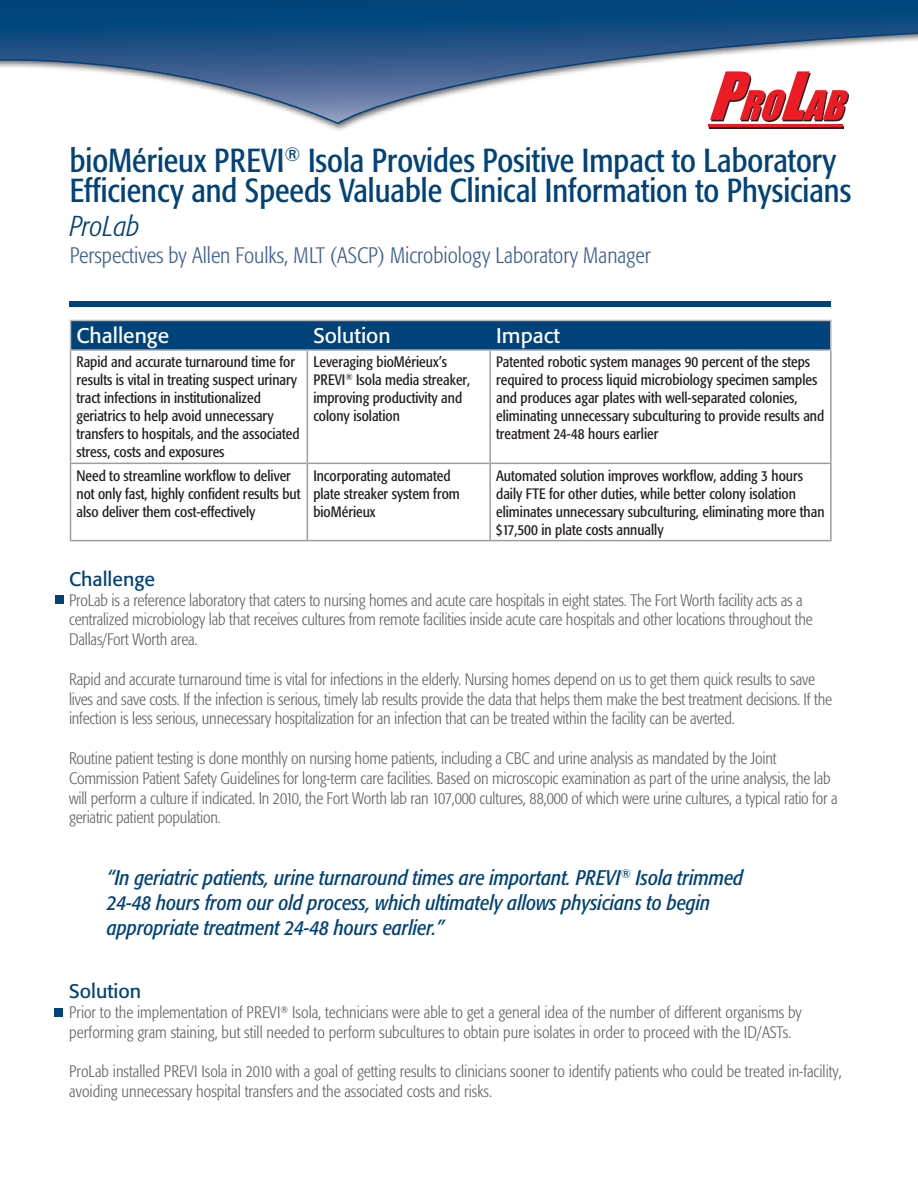
<style>
.page{position:relative;width:918px;height:1188px;background:#fff}
.page>*{position:absolute;margin:0;border:0;box-sizing:border-box;transform-origin:0 0}
.t1{font:condensed 33px/30px "Formata";color:#004279}
.t2{font:italic 300 condensed 28.5px "Formata";color:#004279}
.t3{font:300 condensed 22.2px "Formata";color:#406090}
.t4{font:italic condensed 21px/25.2px "Formata";color:#004279}
.t5{font:21px "Formata";color:#fff}
.t6{font:19.5px "Formata";color:#004279}
.t7{font:300 condensed 16.5px/19.8px "Formata";letter-spacing:-.01em;color:#636466}
.t8{font:condensed 15px/18px "Formata";color:#231f20}
</style>
<div class="page">
<div style="left:70px;top:301px;width:761px;height:5px;background:#004279"></div>
<div style="left:55px;top:595px;width:9px;height:8px;background:#004279"></div>
<hr style="left:307px;top:351px;width:1px;height:112px;background:#9f9c9c">
<hr style="left:489px;top:351px;width:2px;height:112px;background:#9f9c9c">
<hr style="left:70px;top:463px;width:237px;height:1px;background:#9f9c9c">
<hr style="left:307px;top:463px;width:183px;height:1px;background:#9f9c9c">
<hr style="left:307px;top:464px;width:1px;height:76px;background:#9f9c9c">
<hr style="left:490px;top:463px;width:342px;height:1px;background:#9f9c9c">
<hr style="left:489px;top:464px;width:2px;height:76px;background:#9f9c9c">
<hr style="left:70px;top:540px;width:237px;height:1px;background:#9f9c9c">
<hr style="left:307px;top:540px;width:183px;height:1px;background:#9f9c9c">
<hr style="left:490px;top:540px;width:342px;height:1px;background:#9f9c9c">
<hr style="left:70px;top:351px;width:1px;height:112px;background:#9f9c9c">
<hr style="left:830px;top:351px;width:2px;height:112px;background:#9f9c9c">
<hr style="left:70px;top:464px;width:1px;height:76px;background:#9f9c9c">
<hr style="left:830px;top:464px;width:2px;height:76px;background:#9f9c9c">
<div style="left:70px;top:320px;width:760px;height:29px;background:#004279"></div>
<hr style="left:307px;top:320px;width:183px;height:1px;background:#b8babc">
<hr style="left:490px;top:320px;width:342px;height:1px;background:#b8babc">
<hr style="left:830px;top:321px;width:2px;height:28px;background:#b8babc">
<hr style="left:70px;top:349px;width:237px;height:2px;background:#b8babc">
<hr style="left:307px;top:349px;width:183px;height:2px;background:#b8babc">
<hr style="left:490px;top:349px;width:342px;height:2px;background:#b8babc">
<div style="left:54px;top:1008px;width:8px;height:8px;background:#004279"></div>
<svg style="left:0;top:0;width:918px;height:126px"></svg>
<hr style="left:709px;top:126px;width:134px;height:3px;background:#231f20">
<svg style="left:710px;top:71px;width:139px;height:51px"></svg>
<hr style="left:708px;top:125px;width:134px;height:2px;background:#ed1c24">
<h1 class="t1" style="left:70px;top:146px;width:783px">bioMérieux PREVI<sup>®</sup> Isola Provides Positive Impact to Laboratory<br>Efficiency and Speeds Valuable Clinical Information to Physicians</h1>
<h2 class="t2" style="left:70px;top:210px;width:72px">ProLab</h2>
<h3 class="t3" style="left:70px;top:243px;width:583px">Perspectives by Allen Foulks, MLT (ASCP) Microbiology Laboratory Manager</h3>
<p class="t5" style="left:76px;top:323px;width:94px">Challenge</p>
<p class="t5" style="left:313px;top:323px;width:79px">Solution</p>
<p class="t5" style="left:496px;top:323px;width:65px">Impact</p>
<p class="t8" style="left:76px;top:353px;width:225px">Rapid and accurate turnaround time for results is vital in treating suspect urinary tract infections in institutionalized geriatrics to help avoid unnecessary transfers to hospitals, and the associated stress, costs and exposures</p>
<p class="t8" style="left:313px;top:353px;width:159px">Leveraging bioMérieux’s<br>PREVI<sup>®</sup> Isola media streaker, improving productivity and colony isolation</p>
<p class="t8" style="left:496px;top:353px;width:330px">Patented robotic system manages 90 percent of the steps required to process liquid microbiology specimen samples and produces agar plates with well-separated colonies, eliminating unnecessary subculturing to provide results and treatment 24-48 hours earlier</p>
<p class="t8" style="left:77px;top:466px;width:225px">Need to streamline workflow to deliver not only fast, highly confident results but also deliver them cost-effectively</p>
<p class="t8" style="left:313px;top:466px;width:148px">Incorporating automated plate streaker system from bioMérieux</p>
<p class="t8" style="left:496px;top:466px;width:330px">Automated solution improves workflow, adding 3 hours daily FTE for other duties, while better colony isolation eliminates unnecessary subculturing, eliminating more than $17,500 in plate costs annually</p>
<p class="t6" style="left:69px;top:567px;width:88px">Challenge</p>
<p class="t7" style="left:69px;top:590px;width:745px">ProLab is a reference laboratory that caters to nursing homes and acute care hospitals in eight states. The Fort Worth facility acts as a centralized microbiology lab that receives cultures from remote facilities inside acute care hospitals and other locations throughout the<br>Dallas/Fort Worth area.</p>
<p class="t7" style="left:69px;top:669px;width:765px">Rapid and accurate turnaround time is vital for infections in the elderly. Nursing homes depend on us to get them quick results to save lives and save costs. If the infection is serious, timely lab results provide the data that helps them make the best treatment decisions. If the infection is less serious, unnecessary hospitalization for an infection that can be treated within the facility can be averted.</p>
<p class="t7" style="left:69px;top:749px;width:770px">Routine patient testing is done monthly on nursing home patients, including a CBC and urine analysis as mandated by the Joint Commission Patient Safety Guidelines for long-term care facilities. Based on microscopic examination as part of the urine analysis, the lab will perform a culture if indicated. In 2010, the Fort Worth lab ran 107,000 cultures, 88,000 of which were urine cultures, a typical ratio for a geriatric patient population.</p>
<p class="t4" style="left:107px;top:865px;width:638px">“In geriatric patients, urine turnaround times are important. PREVI<sup>®</sup> Isola trimmed<br>24-48 hours from our old process, which ultimately allows physicians to begin appropriate treatment 24-48 hours earlier.”</p>
<p class="t6" style="left:69px;top:980px;width:73px">Solution</p>
<p class="t7" style="left:69px;top:1003px;width:734px">Prior to the implementation of PREVI<sup>®</sup> Isola, technicians were able to get a general idea of the number of different organisms by performing gram staining, but still needed to perform subcultures to obtain pure isolates in order to proceed with the ID/ASTs.</p>
<p class="t7" style="left:69px;top:1062px;width:774px">ProLab installed PREVI Isola in 2010 with a goal of getting results to clinicians sooner to identify patients who could be treated in-facility, avoiding unnecessary hospital transfers and the associated costs and risks.</p>
</div>
